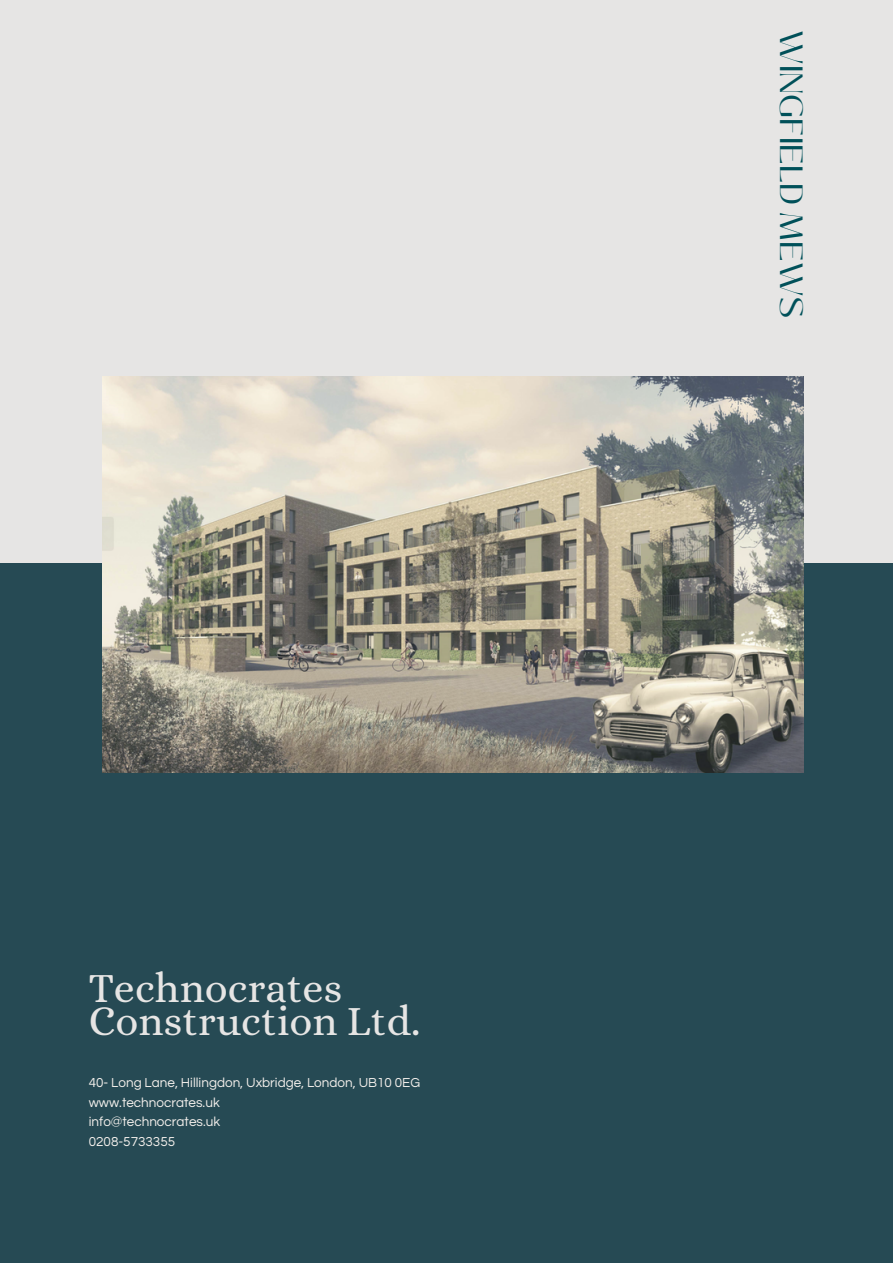
<style>
.page{position:relative;width:893px;height:1264px;background:#fff}
.page>*{position:absolute;margin:0;border:0;box-sizing:border-box;transform-origin:0 0}
.t1{font:42px/32.5px "Alice";color:#e6e5e4}
.t2{font:32.1px "Black Mango";color:#005059}
.t3{font:13.5px "Questrial";color:#f4f0ec}
</style>
<div class="page">
<div style="left:0;top:0;width:892px;height:1262px;background:#e6e5e4"></div>
<div style="left:0;top:562px;width:892px;height:700px;background:#264a54"></div>
<img style="left:103px;top:377px;width:700px;height:395px">
<p class="t1" style="left:89px;top:971px;width:333px">Technocrates<br>Construction Ltd.</p>
<p class="t3" style="left:89px;top:1076px;width:333px">40- Long Lane, Hillingdon, Uxbridge, London, UB10 0EG</p>
<p class="t3" style="left:89px;top:1095px;width:132px">www.technocrates.uk</p>
<p class="t3" style="left:89px;top:1114px;width:133px">info@technocrates.uk</p>
<p class="t3" style="left:89px;top:1134px;width:88px">0208-5733355</p>
<p class="t2" style="left:815px;top:30px;width:290px;rotate:90deg">WINGFIELD MEWS</p>
</div>
